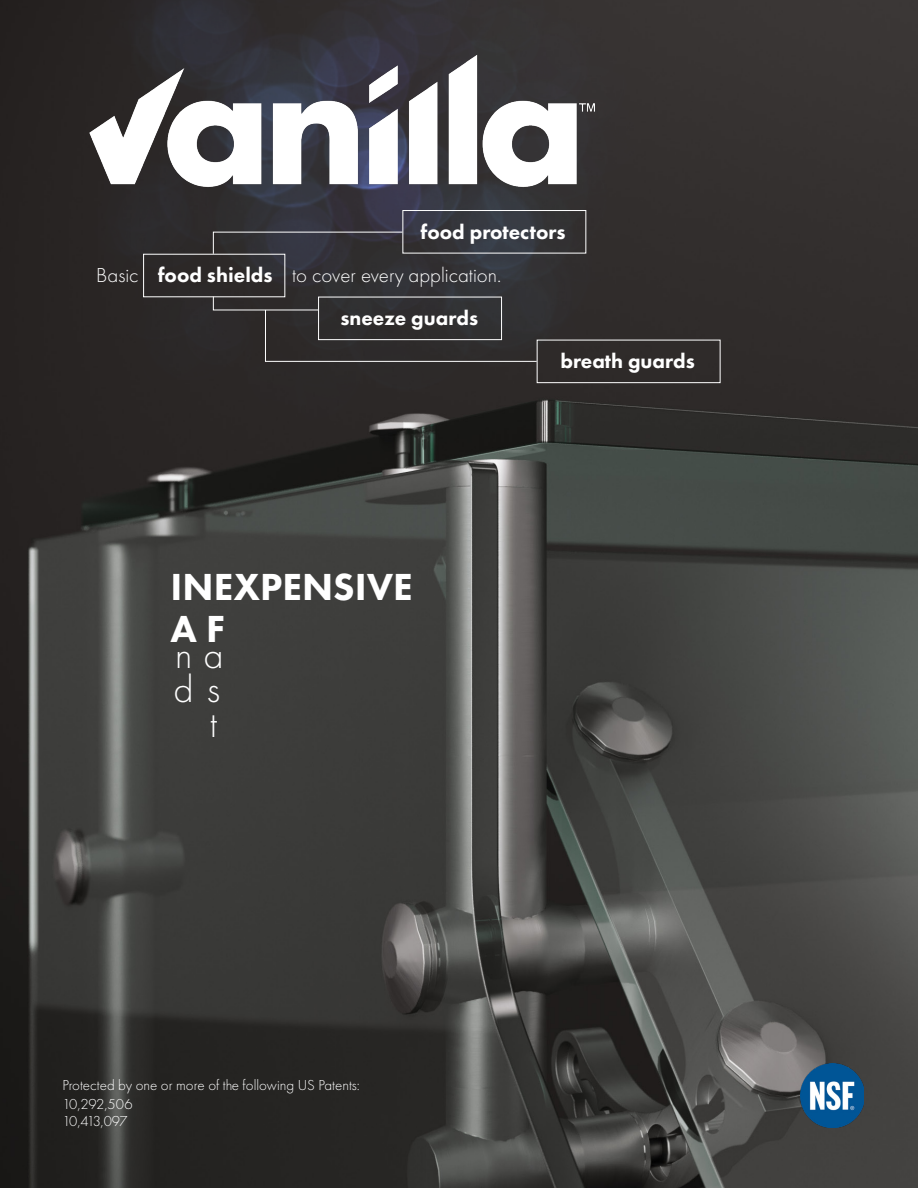
<style>
.page{position:relative;width:918px;height:1188px;background:#fff}
.page>*{position:absolute;margin:0;border:0;box-sizing:border-box;transform-origin:0 0}
.t1{font:800 39.15px "Futura PT";color:#fff}
.t2{font:300 39.15px "Futura PT";color:#fff}
.t3{font:300 21px "Futura PT";color:#fff}
.t4{font:800 21px "Futura PT";color:#fff}
.t5{font:300 15px "Futura PT";color:#fff}
.s1{font-weight:800}
</style>
<div class="page">
<img style="left:0;top:0;width:918px;height:1188px">
<img style="left:0;top:0;width:730px;height:443px">
<img style="left:35px;top:0;width:605px;height:355px">
<div style="left:537px;top:340px;width:184px;height:43px;border:1px solid #fff"></div>
<svg style="left:212px;top:231px;width:191px;height:24px;background:#3f3e44"></svg>
<svg style="left:212px;top:296px;width:326px;height:66px;background:#343233"></svg>
<div style="left:402px;top:210px;width:184px;height:44px;border:1px solid #fff"></div>
<div style="left:318px;top:297px;width:184px;height:43px;border:1px solid #fff"></div>
<img style="left:800px;top:1064px;width:64px;height:64px">
<p class="t4" style="left:421px;top:219px;width:147px">food protectors</p>
<p class="t3" style="left:96px;top:264px;width:407px">Basic <span class="s1">food shields</span> to cover every application.</p>
<p class="t4" style="left:340px;top:304px;width:139px">sneeze guards</p>
<p class="t1" style="left:171px;top:562px;width:244px">INEXPENSIVE</p>
<p class="t1" style="left:171px;top:604px;width:56px">A F</p>
<p class="t2" style="left:175px;top:633px;width:50px">n a</p>
<p class="t2" style="left:174px;top:667px;width:48px">d s</p>
<p class="t2" style="left:210px;top:701px;width:9px">t</p>
<p class="t4" style="left:561px;top:348px;width:136px">breath guards</p>
<p class="t5" style="left:63px;top:1076px;width:299px">Protected by one or more of the following US Patents:</p>
<p class="t5" style="left:63px;top:1096px;width:71px">10,292,506</p>
<p class="t5" style="left:63px;top:1113px;width:67px">10,413,097</p>
</div>
